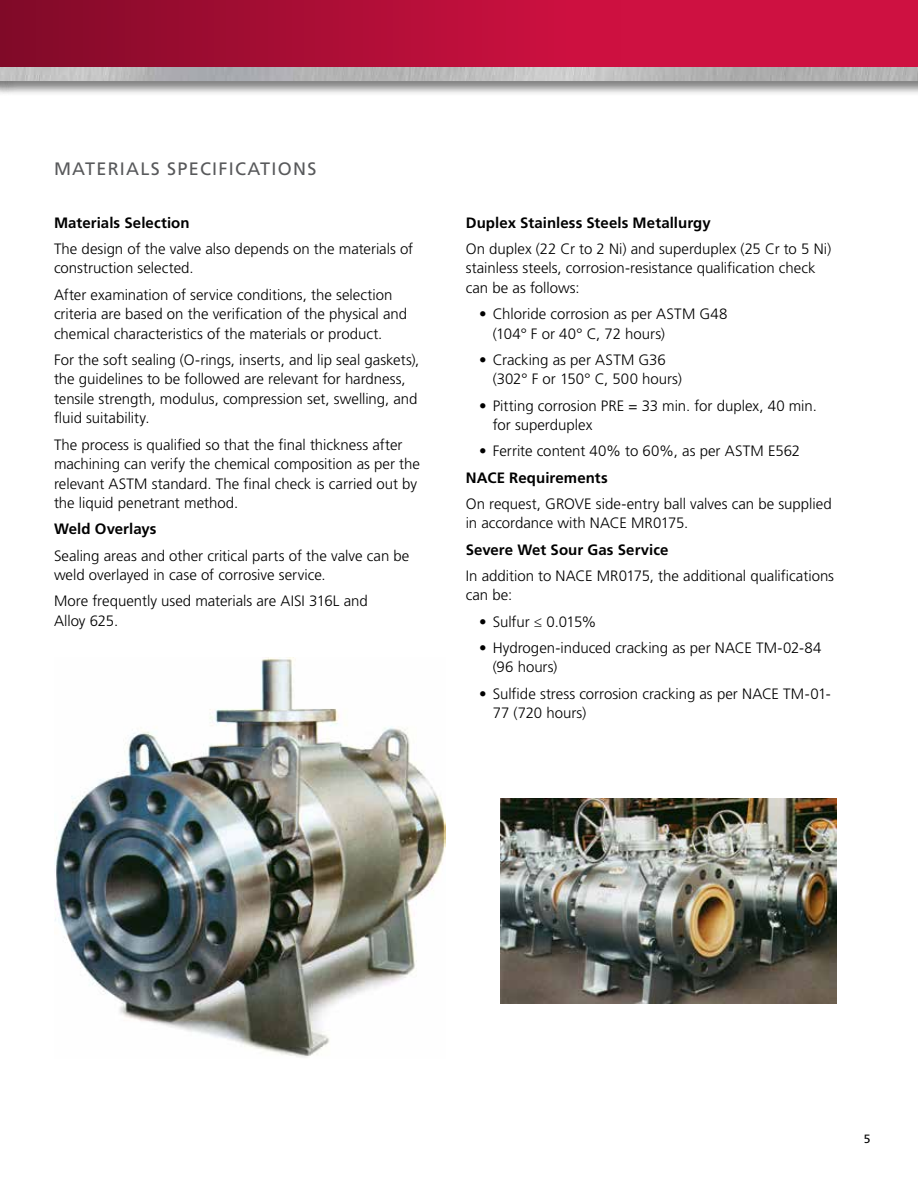
<style>
.page{position:relative;width:918px;height:1188px;background:#fff}
.page>*{position:absolute;margin:0;border:0;box-sizing:border-box;transform-origin:0 0}
.t1{font:18px "Frutiger LT Std";letter-spacing:.07em;color:#58595b}
.t2{font:300 15px/19.5px "Frutiger LT Std";color:#000}
.t3{font:700 15px "Frutiger LT Std";letter-spacing:.005em;color:#000}
.t4{font:12px "Frutiger LT Std";color:#000}
</style>
<div class="page">
<div style="left:0;top:0;width:918px;height:68px;background:#ce1141"></div>
<div style="left:0;top:0;width:621px;height:68px;background:linear-gradient(to right,#800a28,#d31142)"></div>
<div style="left:0;top:66px;width:918px;height:30px;background:#000;opacity:.5"></div>
<img style="left:0;top:68px;width:918px;height:13px">
<img style="left:54px;top:658px;width:392px;height:400px">
<img style="left:500px;top:798px;width:337px;height:205px">
<p class="t1" style="left:54px;top:159px;width:264px">MATERIALS SPECIFICATIONS</p>
<p class="t3" style="left:54px;top:214px;width:137px">Materials Selection</p>
<p class="t2" style="left:54px;top:239px;width:361px">The design of the valve also depends on the materials of construction selected.</p>
<p class="t2" style="left:54px;top:285px;width:355px">After examination of service conditions, the selection criteria are based on the verification of the physical and chemical characteristics of the materials or product.</p>
<p class="t2" style="left:54px;top:350px;width:367px">For the soft sealing (O-rings, inserts, and lip seal gaskets), the guidelines to be followed are relevant for hardness, tensile strength, modulus, compression set, swelling, and fluid suitability.</p>
<p class="t2" style="left:54px;top:435px;width:368px">The process is qualified so that the final thickness after machining can verify the chemical composition as per the relevant ASTM standard. The final check is carried out by the liquid penetrant method.</p>
<p class="t3" style="left:54px;top:520px;width:104px">Weld Overlays</p>
<p class="t2" style="left:54px;top:546px;width:357px">Sealing areas and other critical parts of the valve can be weld overlayed in case of corrosive service.</p>
<p class="t2" style="left:54px;top:592px;width:315px">More frequently used materials are AISI 316L and<br>Alloy 625.</p>
<p class="t3" style="left:466px;top:214px;width:247px">Duplex Stainless Steels Metallurgy</p>
<p class="t2" style="left:466px;top:239px;width:367px">On duplex (22 Cr to 2 Ni) and superduplex (25 Cr to 5 Ni) stainless steels, corrosion-resistance qualification check can be as follows:</p>
<p class="t2" style="left:493px;top:304px;width:236px;text-indent:-14px">• Chloride corrosion as per ASTM G48 (104° F or 40° C, 72 hours)</p>
<p class="t2" style="left:493px;top:350px;width:191px;text-indent:-14px">• Cracking as per ASTM G36 (302° F or 150° C, 500 hours)</p>
<p class="t2" style="left:493px;top:396px;width:326px;text-indent:-14px">• Pitting corrosion PRE = 33 min. for duplex, 40 min. for superduplex</p>
<p class="t2" style="left:479px;top:442px;width:322px">• Ferrite content 40% to 60%, as per ASTM E562</p>
<p class="t3" style="left:466px;top:469px;width:143px">NACE Requirements</p>
<p class="t2" style="left:466px;top:494px;width:368px">On request, GROVE side-entry ball valves can be supplied in accordance with NACE MR0175.</p>
<p class="t3" style="left:466px;top:541px;width:204px">Severe Wet Sour Gas Service</p>
<p class="t2" style="left:466px;top:566px;width:370px">In addition to NACE MR0175, the additional qualifications can be:</p>
<p class="t2" style="left:479px;top:612px;width:119px">• Sulfur ≤ 0.015%</p>
<p class="t2" style="left:493px;top:638px;width:330px;text-indent:-14px">• Hydrogen-induced cracking as per NACE TM-02-84 (96 hours)</p>
<p class="t2" style="left:493px;top:684px;width:340px;text-indent:-14px">• Sulfide stress corrosion cracking as per NACE TM-01-<br>77 (720 hours)</p>
<p class="t4" style="left:864px;top:1132px;width:8px">5</p>
</div>
